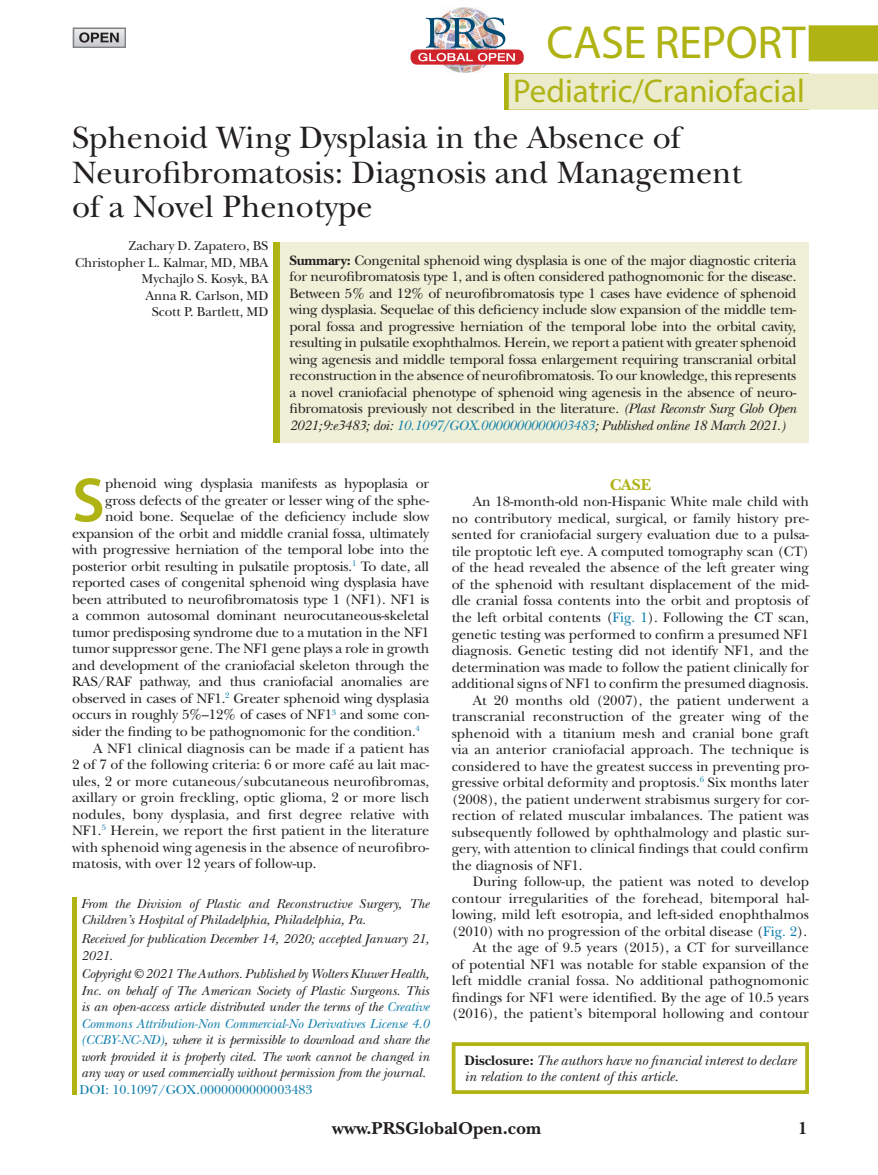
<style>
.page{position:relative;width:878px;height:1175px;background:#fff}
.page>*{position:absolute;margin:0;border:0;box-sizing:border-box;transform-origin:0 0}
.t1{font:600 63.15px "Myriad Pro";color:#afb314}
.t2{font:46.5px "Myriad Pro";letter-spacing:-.01em;color:#afb314}
.t3{font:33px "Myriad Pro";color:#afb314}
.t4{font:32.25px/34.5px "New Baskerville Std";color:#231f20}
.t5{font:700 18px "New Baskerville Std";color:#231f20}
.t6{font:700 16.5px "New Baskerville Std";color:#afb314}
.t7{font:14.25px/16.5px "New Baskerville Std";letter-spacing:-.005em;color:#231f20;text-align:justify}
.t8{font:italic 14.25px/16.5px "New Baskerville Std";color:#231f20}
.t9{font:italic 13.5px/16.5px "New Baskerville Std";color:#231f20}
.t10{font:13.5px/16.5px "New Baskerville Std";letter-spacing:-.01em;color:#231f20;text-align:right}
.t11{font:13.5px "New Baskerville Std";color:#0f7eac}
.s1{font-weight:700}
.s2{font-style:italic}
.s3{font-style:italic;color:#0f7eac}
.s4{color:#0f7eac}
.s5{font-weight:700;font-style:normal}
</style>
<div class="page">
<div style="left:73px;top:28px;width:52px;height:20px;border:2px solid #808285"></div>
<svg style="left:79px;top:32px;width:40px;height:11px"></svg>
<div style="left:452px;top:1042px;width:356px;height:52px;border:4px solid #afb314"></div>
<div style="left:508px;top:74px;width:370px;height:36px;background:#ececcc"></div>
<hr style="left:72px;top:897px;width:4px;height:33px;background:#afb314">
<hr style="left:72px;top:930px;width:4px;height:35px;background:#afb314">
<hr style="left:72px;top:965px;width:4px;height:118px;background:#afb314">
<hr style="left:72px;top:1081px;width:4px;height:13px;background:#afb314">
<div style="left:274px;top:242px;width:534px;height:200px;background:#eff0d7"></div>
<div style="left:274px;top:242px;width:6px;height:200px;background:#afb314"></div>
<div style="left:808px;top:25px;width:70px;height:36px;background:#afb314"></div>
<img style="left:441px;top:8px;width:48px;height:64px">
<div style="left:410px;top:49px;width:113px;height:16px;background:#d1232a;border-radius:7px"></div>
<img style="left:418px;top:17px;width:97px;height:44px">
<h2 class="t2" style="left:546px;top:14px;width:260px">Case Report</h2>
<h3 class="t3" style="left:513px;top:71px;width:293px">Pediatric/Craniofacial</h3>
<h3 class="t4" style="left:72px;top:121px;width:671px">Sphenoid Wing Dysplasia in the Absence of<br>Neurofibromatosis: Diagnosis and Management of a Novel Phenotype</h3>
<p class="t10" style="left:75px;top:238px;width:195px">Zachary D. Zapatero, BS<br>Christopher L. Kalmar, MD, MBA<br>Mychajlo S. Kosyk, BA<br>Anna R. Carlson, MD<br>Scott P. Bartlett, MD</p>
<p class="t7" style="left:289px;top:252px;width:508px"><span class="s1">Summary:</span> Congenital sphenoid wing dysplasia is one of the major diagnostic criteria for neurofibromatosis type 1, and is often considered pathognomonic for the disease.<br>Between 5% and 12% of neurofibromatosis type 1 cases have evidence of sphenoid wing dysplasia. Sequelae of this deficiency include slow expansion of the middle tem&shy;poral fossa and progressive herniation of the temporal lobe into the orbital cavity, resulting in pulsatile exophthalmos. Herein, we report a patient with greater sphenoid wing agenesis and middle temporal fossa enlargement requiring transcranial orbital reconstruction in the absence of neurofibromatosis. To our knowledge, this represents a novel craniofacial phenotype of sphenoid wing agenesis in the absence of neuro&shy;fibromatosis previously not described in the literature. <span class="s2">(Plast Reconstr Surg Glob Open 2021;9:e3483; doi:</span> <span class="s3">10.1097/GOX.0000000000003483</span><span class="s2">; Published online 18 March 2021.)</span></p>
<h1 class="t1" style="left:72px;top:460px;width:34px">S</h1>
<p class="t7" style="left:105px;top:475px;width:325px">phenoid wing dysplasia manifests as hypoplasia or</p>
<p class="t7" style="left:105px;top:492px;width:325px">gross defects of the greater or lesser wing of the sphe-</p>
<p class="t7" style="left:105px;top:508px;width:325px">noid bone. Sequelae of the deficiency include slow</p>
<p class="t7" style="left:72px;top:525px;width:358px">expansion of the orbit and middle cranial fossa, ultimately</p>
<p class="t7" style="left:72px;top:541px;width:358px">with progressive herniation of the temporal lobe into the</p>
<p class="t7" style="left:72px;top:558px;width:358px">posterior orbit resulting in pulsatile proptosis.<sup>1</sup> To date, all</p>
<p class="t7" style="left:72px;top:574px;width:358px">reported cases of congenital sphenoid wing dysplasia have</p>
<p class="t7" style="left:72px;top:591px;width:359px">been attributed to neurofibromatosis type 1 (NF1). NF1 is</p>
<p class="t7" style="left:72px;top:607px;width:359px">a common autosomal dominant neurocutaneous-skeletal</p>
<p class="t7" style="left:72px;top:624px;width:359px">tumor predisposing syndrome due to a mutation in the NF1</p>
<p class="t7" style="left:72px;top:640px;width:359px">tumor suppressor gene. The NF1 gene plays a role in growth</p>
<p class="t7" style="left:72px;top:657px;width:359px">and development of the craniofacial skeleton through the</p>
<p class="t7" style="left:72px;top:673px;width:358px">RAS/RAF pathway, and thus craniofacial anomalies are</p>
<p class="t7" style="left:72px;top:690px;width:358px">observed in cases of NF1.<sup>2</sup> Greater sphenoid wing dysplasia</p>
<p class="t7" style="left:72px;top:706px;width:358px">occurs in roughly 5%–12% of cases of NF1<sup>3</sup> and some con-</p>
<p class="t7" style="left:72px;top:723px;width:349px">sider the finding to be pathognomonic for the condition.<sup>4</sup></p>
<p class="t7" style="left:93px;top:739px;width:338px">A NF1 clinical diagnosis can be made if a patient has</p>
<p class="t7" style="left:72px;top:756px;width:359px">2 of 7 of the following criteria: 6 or more café au lait mac-</p>
<p class="t7" style="left:72px;top:772px;width:359px">ules, 2 or more cutaneous/subcutaneous neurofibromas,</p>
<p class="t7" style="left:72px;top:789px;width:359px">axillary or groin freckling, optic glioma, 2 or more lisch</p>
<p class="t7" style="left:72px;top:805px;width:358px">nodules, bony dysplasia, and first degree relative with</p>
<p class="t7" style="left:72px;top:822px;width:359px">NF1.<sup>5</sup> Herein, we report the first patient in the literature</p>
<p class="t7" style="left:72px;top:838px;width:359px">with sphenoid wing agenesis in the absence of neurofibro-</p>
<p class="t7" style="left:72px;top:855px;width:246px">matosis, with over 12 years of follow-up.</p>
<p class="t9" style="left:81px;top:895px;width:350px">From the Division of Plastic and Reconstructive Surgery, The<br>Children’s Hospital of Philadelphia, Philadelphia, Pa.</p>
<p class="t9" style="left:81px;top:930px;width:349px">Received for publication December 14, 2020; accepted January 21,<br>2021.</p>
<p class="t9" style="left:81px;top:965px;width:350px;text-align:justify">Copyright © 2021 The Authors. Published by Wolters Kluwer Health, Inc. on behalf of The American Society of Plastic Surgeons. This is an open-access article distributed under the terms of the <span class="s4">Creative Commons Attribution-Non Commercial-No Derivatives License 4.0 (CCBY-NC-ND)</span>, where it is permissible to download and share the work provided it is properly cited. The work cannot be changed in any way or used commercially without permission from the journal.</p>
<p class="t11" style="left:80px;top:1081px;width:234px">DOI: 10.1097/GOX.0000000000003483</p>
<p class="t6" style="left:609px;top:475px;width:43px">CASE</p>
<p class="t7" style="left:472px;top:493px;width:338px">An 18-month-old non-Hispanic White male child with</p>
<p class="t7" style="left:451px;top:510px;width:359px">no contributory medical, surgical, or family history pre-</p>
<p class="t7" style="left:451px;top:526px;width:359px">sented for craniofacial surgery evaluation due to a pulsa-</p>
<p class="t7" style="left:451px;top:543px;width:359px">tile proptotic left eye. A computed tomography scan (CT)</p>
<p class="t7" style="left:451px;top:559px;width:358px">of the head revealed the absence of the left greater wing</p>
<p class="t7" style="left:451px;top:576px;width:359px">of the sphenoid with resultant displacement of the mid-</p>
<p class="t7" style="left:451px;top:592px;width:358px">dle cranial fossa contents into the orbit and proptosis of</p>
<p class="t7" style="left:451px;top:609px;width:358px">the left orbital contents (<span class="s4">Fig. 1</span>). Following the CT scan,</p>
<p class="t7" style="left:451px;top:625px;width:359px">genetic testing was performed to confirm a presumed NF1</p>
<p class="t7" style="left:451px;top:642px;width:359px">diagnosis. Genetic testing did not identify NF1, and the</p>
<p class="t7" style="left:451px;top:658px;width:358px">determination was made to follow the patient clinically for</p>
<p class="t7" style="left:451px;top:675px;width:359px">additional signs of NF1 to confirm the presumed diagnosis.</p>
<p class="t7" style="left:472px;top:691px;width:338px">At 20 months old (2007), the patient underwent a</p>
<p class="t7" style="left:451px;top:708px;width:358px">transcranial reconstruction of the greater wing of the</p>
<p class="t7" style="left:451px;top:724px;width:359px">sphenoid with a titanium mesh and cranial bone graft</p>
<p class="t7" style="left:451px;top:741px;width:359px">via an anterior craniofacial approach. The technique is</p>
<p class="t7" style="left:451px;top:757px;width:359px">considered to have the greatest success in preventing pro-</p>
<p class="t7" style="left:451px;top:774px;width:359px">gressive orbital deformity and proptosis.<sup>6</sup> Six months later</p>
<p class="t7" style="left:452px;top:790px;width:359px">(2008), the patient underwent strabismus surgery for cor-</p>
<p class="t7" style="left:452px;top:807px;width:359px">rection of related muscular imbalances. The patient was</p>
<p class="t7" style="left:452px;top:823px;width:359px">subsequently followed by ophthalmology and plastic sur-</p>
<p class="t7" style="left:452px;top:840px;width:358px">gery, with attention to clinical findings that could confirm</p>
<p class="t7" style="left:452px;top:856px;width:132px">the diagnosis of NF1.</p>
<p class="t7" style="left:473px;top:873px;width:337px">During follow-up, the patient was noted to develop</p>
<p class="t7" style="left:452px;top:889px;width:359px">contour irregularities of the forehead, bitemporal hal-</p>
<p class="t7" style="left:452px;top:906px;width:359px">lowing, mild left esotropia, and left-sided enophthalmos</p>
<p class="t7" style="left:452px;top:922px;width:357px">(2010) with no progression of the orbital disease (<span class="s4">Fig. 2</span>).</p>
<p class="t7" style="left:473px;top:939px;width:337px">At the age of 9.5 years (2015), a CT for surveillance</p>
<p class="t7" style="left:452px;top:955px;width:359px">of potential NF1 was notable for stable expansion of the</p>
<p class="t7" style="left:452px;top:972px;width:359px">left middle cranial fossa. No additional pathognomonic</p>
<p class="t7" style="left:452px;top:988px;width:358px">findings for NF1 were identified. By the age of 10.5 years</p>
<p class="t7" style="left:452px;top:1005px;width:359px">(2016), the patient’s bitemporal hollowing and contour</p>
<p class="t8" style="left:464px;top:1051px;width:333px"><span class="s5">Disclosure:</span> The authors have no financial interest to declare in relation to the content of this article.</p>
<p class="t5" style="left:332px;top:1118px;width:210px">www.PRSGlobalOpen.com</p>
<p class="t5" style="left:798px;top:1118px;width:11px">1</p>
</div>
